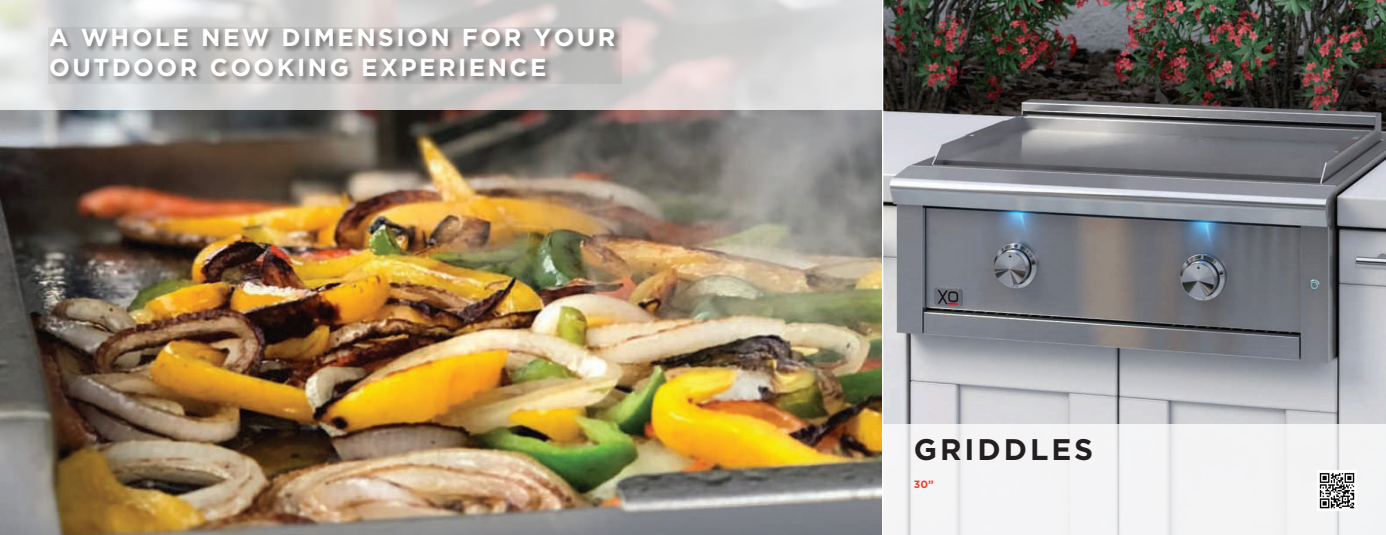
<style>
.page{position:relative;width:1386px;height:535px;background:#fff}
.page>*{position:absolute;margin:0;border:0;box-sizing:border-box;transform-origin:0 0}
.t1{font:700 29.75px "Gotham";letter-spacing:.1em;color:#231f20}
.t2{font:700 24.5px/29.8px "Gotham";letter-spacing:.1em;color:#fff}
.t3{font:700 10.5px "Gotham";color:#ef3c24}
</style>
<div class="page">
<img style="left:0;top:0;width:1386px;height:535px">
<div style="left:882px;top:424px;width:504px;height:111px;background:#f4f4f5"></div>
<hr style="left:881px;top:0;width:2px;height:535px;background:#fff">
<svg style="left:0;top:0;width:882px;height:110px;background:#d8d6d5"></svg>
<svg style="left:48px;top:27px;width:574px;height:56px;background:#b1afaf"></svg>
<img style="left:1317px;top:471px;width:40px;height:39px">
<p class="t2" style="left:49px;top:22px;width:568px">A WHOLE NEW DIMENSION FOR YOUR<br>OUTDOOR COOKING EXPERIENCE</p>
<p class="t1" style="left:914px;top:429px;width:181px">GRIDDLES</p>
<p class="t3" style="left:914px;top:477px;width:21px">30”</p>
</div>
